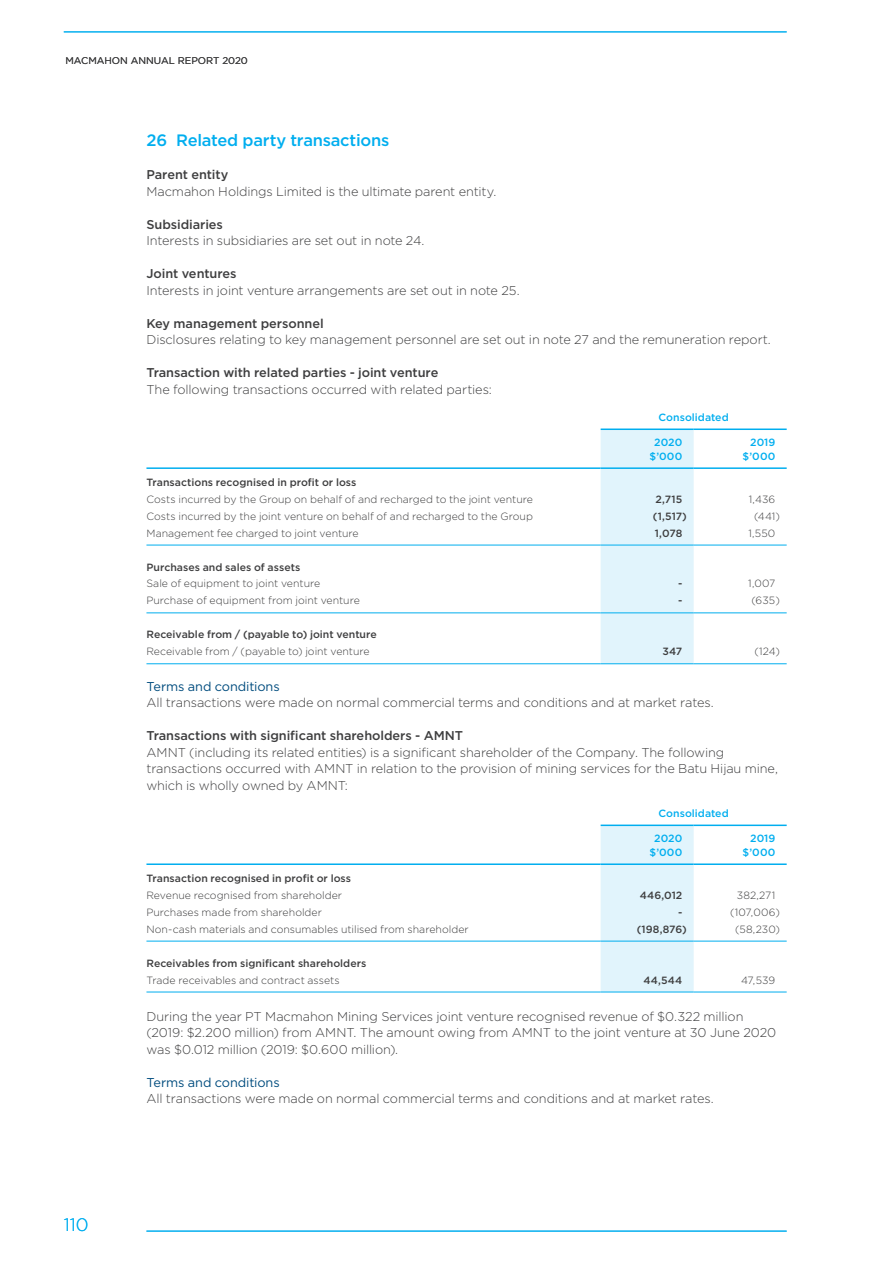
<style>
.page{position:relative;width:893px;height:1263px;background:#fff}
.page>*{position:absolute;margin:0;border:0;box-sizing:border-box;transform-origin:0 0}
.t1{font:300 18px "Gotham";color:#00aeef}
.t2{font:500 16.5px "Gotham";letter-spacing:-.015em;color:#00aeef}
.t3{font:300 12.75px/16.5px "Gotham";letter-spacing:-.01em;color:#3e3e3f}
.t4{font:500 12.75px "Gotham";letter-spacing:-.005em;color:#3e3e3f}
.t5{font:12.75px "Gotham";letter-spacing:-.005em;color:#014c7e}
.t6{font:300 10.5px "Gotham";color:#3e3e3f}
.t7{font:500 10.5px "Gotham";color:#3e3e3f}
.t8{font:500 10.5px/13.5px "Gotham";color:#00aeef;text-align:center}
.t9{font:9.75px "Gotham";color:#3e3e3f}
</style>
<div class="page">
<div style="left:601px;top:430px;width:93px;height:233px;background:#e1f4fc"></div>
<hr style="left:146px;top:467px;width:455px;height:2px;background:#00aeef">
<hr style="left:601px;top:467px;width:93px;height:2px;background:#00aeef">
<hr style="left:694px;top:467px;width:93px;height:2px;background:#00aeef">
<hr style="left:601px;top:428px;width:93px;height:2px;background:#00aeef">
<hr style="left:694px;top:428px;width:93px;height:2px;background:#00aeef">
<hr style="left:146px;top:663px;width:455px;height:1px;background:#00aeef">
<hr style="left:601px;top:663px;width:93px;height:1px;background:#00aeef">
<hr style="left:694px;top:663px;width:93px;height:1px;background:#00aeef">
<hr style="left:146px;top:613px;width:455px;height:1px;background:#00aeef">
<hr style="left:601px;top:613px;width:93px;height:1px;background:#00aeef">
<hr style="left:694px;top:613px;width:93px;height:1px;background:#00aeef">
<hr style="left:146px;top:545px;width:455px;height:1px;background:#00aeef">
<hr style="left:601px;top:545px;width:93px;height:1px;background:#00aeef">
<hr style="left:694px;top:545px;width:93px;height:1px;background:#00aeef">
<div style="left:601px;top:826px;width:93px;height:166px;background:#e1f4fc"></div>
<hr style="left:146px;top:863px;width:455px;height:2px;background:#00aeef">
<hr style="left:601px;top:863px;width:93px;height:2px;background:#00aeef">
<hr style="left:694px;top:863px;width:93px;height:2px;background:#00aeef">
<hr style="left:146px;top:992px;width:455px;height:1px;background:#00aeef">
<hr style="left:601px;top:992px;width:93px;height:1px;background:#00aeef">
<hr style="left:694px;top:992px;width:93px;height:1px;background:#00aeef">
<hr style="left:146px;top:941px;width:455px;height:1px;background:#00aeef">
<hr style="left:601px;top:941px;width:93px;height:1px;background:#00aeef">
<hr style="left:694px;top:941px;width:93px;height:1px;background:#00aeef">
<hr style="left:601px;top:824px;width:93px;height:2px;background:#00aeef">
<hr style="left:694px;top:824px;width:93px;height:2px;background:#00aeef">
<hr style="left:64px;top:32px;width:723px;height:1px;background:#00aeef">
<hr style="left:146px;top:1231px;width:641px;height:1px;background:#00aeef">
<p class="t9" style="left:65px;top:54px;width:184px">MACMAHON ANNUAL REPORT 2020</p>
<h1 class="t1" style="left:64px;top:1214px;width:26px">110</h1>
<p class="t2" style="left:146px;top:129px;width:244px">26 Related party transactions</p>
<p class="t4" style="left:146px;top:166px;width:83px">Parent entity</p>
<p class="t3" style="left:146px;top:182px;width:351px">Macmahon Holdings Limited is the ultimate parent entity.</p>
<p class="t4" style="left:146px;top:216px;width:78px">Subsidiaries</p>
<p class="t3" style="left:146px;top:232px;width:280px">Interests in subsidiaries are set out in note 24.</p>
<p class="t4" style="left:146px;top:265px;width:92px">Joint ventures</p>
<p class="t3" style="left:146px;top:281px;width:375px">Interests in joint venture arrangements are set out in note 25.</p>
<p class="t4" style="left:146px;top:315px;width:179px">Key management personnel</p>
<p class="t3" style="left:146px;top:331px;width:626px">Disclosures relating to key management personnel are set out in note 27 and the remuneration report.</p>
<p class="t4" style="left:146px;top:364px;width:293px">Transaction with related parties - joint venture</p>
<p class="t3" style="left:146px;top:380px;width:347px">The following transactions occurred with related parties:</p>
<p class="t8" style="left:659px;top:410px;width:72px">Consolidated</p>
<p class="t8" style="left:650px;top:436px;width:34px">2020 $’000</p>
<p class="t8" style="left:743px;top:436px;width:34px;text-align:right">2019 $’000</p>
<p class="t7" style="left:146px;top:475px;width:211px">Transactions recognised in profit or loss</p>
<p class="t6" style="left:146px;top:492px;width:388px">Costs incurred by the Group on behalf of and recharged to the joint venture</p>
<p class="t7" style="left:655px;top:492px;width:28px">2,715</p>
<p class="t6" style="left:749px;top:492px;width:28px">1,436</p>
<p class="t6" style="left:146px;top:509px;width:388px">Costs incurred by the joint venture on behalf of and recharged to the Group</p>
<p class="t7" style="left:653px;top:509px;width:36px">(1,517)</p>
<p class="t6" style="left:754px;top:509px;width:27px">(441)</p>
<p class="t6" style="left:146px;top:526px;width:214px">Management fee charged to joint venture</p>
<p class="t7" style="left:655px;top:526px;width:29px">1,078</p>
<p class="t6" style="left:748px;top:526px;width:28px">1,550</p>
<p class="t7" style="left:146px;top:560px;width:155px">Purchases and sales of assets</p>
<p class="t6" style="left:146px;top:577px;width:175px">Sale of equipment to joint venture</p>
<p class="t7" style="left:678px;top:577px;width:6px">-</p>
<p class="t6" style="left:748px;top:577px;width:29px">1,007</p>
<p class="t6" style="left:146px;top:594px;width:215px">Purchase of equipment from joint venture</p>
<p class="t7" style="left:678px;top:594px;width:6px">-</p>
<p class="t6" style="left:752px;top:594px;width:30px">(635)</p>
<p class="t7" style="left:146px;top:628px;width:232px">Receivable from / (payable to) joint venture</p>
<p class="t6" style="left:146px;top:645px;width:225px">Receivable from / (payable to) joint venture</p>
<p class="t7" style="left:663px;top:645px;width:21px">347</p>
<p class="t6" style="left:754px;top:645px;width:27px">(124)</p>
<p class="t5" style="left:146px;top:678px;width:135px">Terms and conditions</p>
<p class="t3" style="left:146px;top:694px;width:569px">All transactions were made on normal commercial terms and conditions and at market rates.</p>
<p class="t4" style="left:146px;top:727px;width:318px">Transactions with significant shareholders - AMNT</p>
<p class="t3" style="left:146px;top:743px;width:633px">AMNT (including its related entities) is a significant shareholder of the Company. The following transactions occurred with AMNT in relation to the provision of mining services for the Batu Hijau mine, which is wholly owned by AMNT:</p>
<p class="t8" style="left:659px;top:806px;width:72px">Consolidated</p>
<p class="t8" style="left:650px;top:832px;width:34px">2020 $’000</p>
<p class="t8" style="left:743px;top:832px;width:34px;text-align:right">2019 $’000</p>
<p class="t7" style="left:146px;top:871px;width:206px">Transaction recognised in profit or loss</p>
<p class="t6" style="left:146px;top:888px;width:197px">Revenue recognised from shareholder</p>
<p class="t7" style="left:640px;top:888px;width:44px">446,012</p>
<p class="t6" style="left:737px;top:888px;width:40px">382,271</p>
<p class="t6" style="left:146px;top:905px;width:177px">Purchases made from shareholder</p>
<p class="t7" style="left:678px;top:905px;width:6px">-</p>
<p class="t6" style="left:730px;top:905px;width:51px">(107,006)</p>
<p class="t6" style="left:146px;top:922px;width:324px">Non-cash materials and consumables utilised from shareholder</p>
<p class="t7" style="left:637px;top:922px;width:52px">(198,876)</p>
<p class="t6" style="left:735px;top:922px;width:46px">(58,230)</p>
<p class="t7" style="left:146px;top:956px;width:221px">Receivables from significant shareholders</p>
<p class="t6" style="left:146px;top:973px;width:195px">Trade receivables and contract assets</p>
<p class="t7" style="left:643px;top:973px;width:41px">44,544</p>
<p class="t6" style="left:741px;top:973px;width:36px">47,539</p>
<p class="t3" style="left:146px;top:1007px;width:631px">During the year PT Macmahon Mining Services joint venture recognised revenue of $0.322 million (2019: $2.200 million) from AMNT. The amount owing from AMNT to the joint venture at 30 June 2020 was $0.012 million (2019: $0.600 million).</p>
<p class="t5" style="left:146px;top:1074px;width:135px">Terms and conditions</p>
<p class="t3" style="left:146px;top:1090px;width:569px">All transactions were made on normal commercial terms and conditions and at market rates.</p>
</div>
